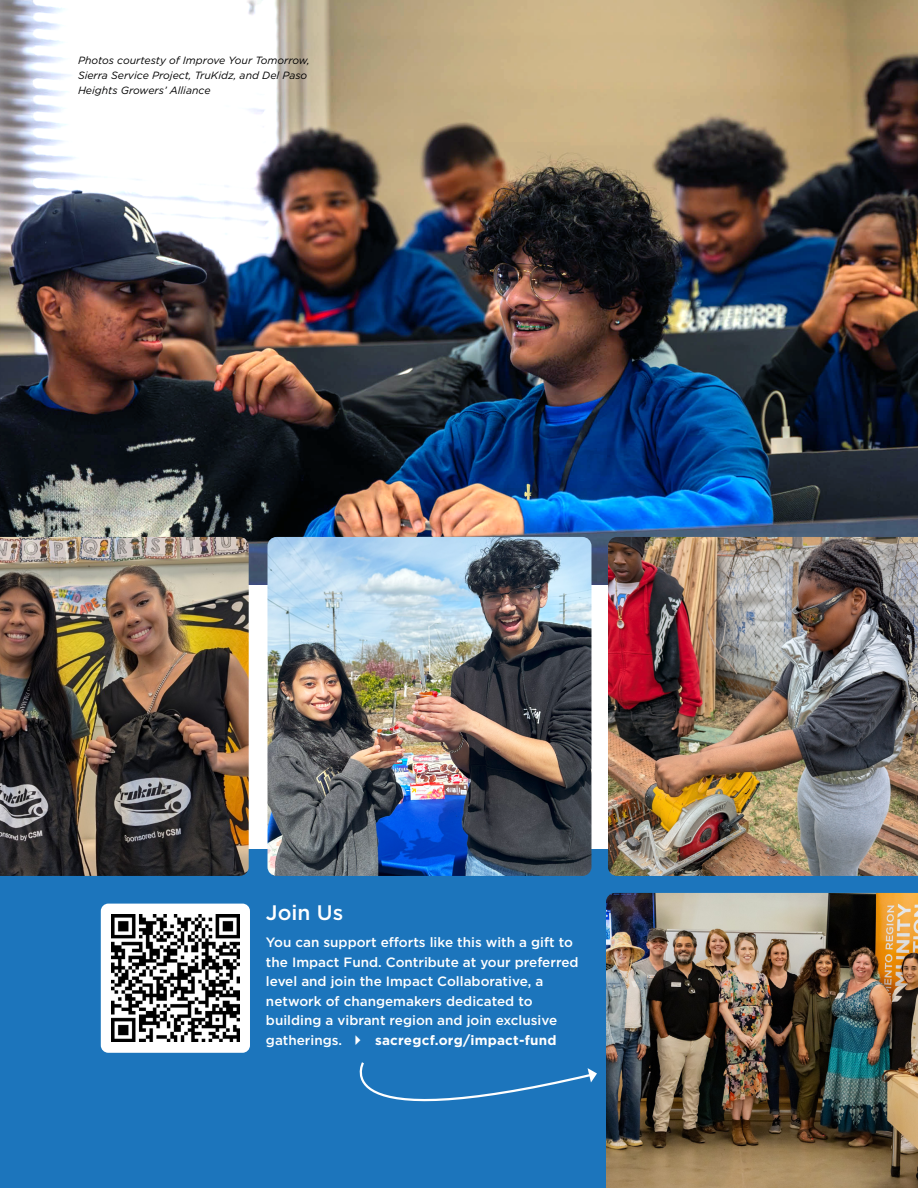
<style>
.page{position:relative;width:918px;height:1188px;background:#fff}
.page>*{position:absolute;margin:0;border:0;box-sizing:border-box;transform-origin:0 0}
.t1{font:500 21px "Gotham";color:#fff}
.t2{font:500 13.5px/19.5px "Gotham";color:#fff}
.t3{font:700 13.5px "Gotham";letter-spacing:.015em;color:#fff}
.t4{font:italic 10.5px/15px "Gotham";color:#000}
</style>
<div class="page">
<div style="left:0;top:849px;width:918px;height:339px;background:#1c75bc"></div>
<img style="left:0;top:0;width:918px;height:585px">
<div style="left:101px;top:904px;width:149px;height:149px;background:#fff;border-radius:8px"></div>
<img style="left:112px;top:914px;width:127px;height:128px">
<img style="left:0;top:537px;width:249px;height:339px">
<img style="left:267px;top:537px;width:324px;height:339px">
<img style="left:608px;top:537px;width:310px;height:339px">
<img style="left:606px;top:893px;width:312px;height:295px">
<svg style="left:359px;top:1062px;width:238px;height:40px"></svg>
<p class="t4" style="left:78px;top:52px;width:233px">Photos courtesty of Improve Your Tomorrow,<br>Sierra Service Project, TruKidz, and Del Paso<br>Heights Growers’ Alliance</p>
<p class="t1" style="left:266px;top:899px;width:79px">Join Us</p>
<p class="t2" style="left:266px;top:933px;width:314px">You can support efforts like this with a gift to the Impact Fund. Contribute at your preferred level and join the Impact Collaborative, a network of changemakers dedicated to building a vibrant region and join exclusive gatherings.</p>
<p class="t3" style="left:375px;top:1031px;width:183px">sacregcf.org/impact-fund</p>
</div>
